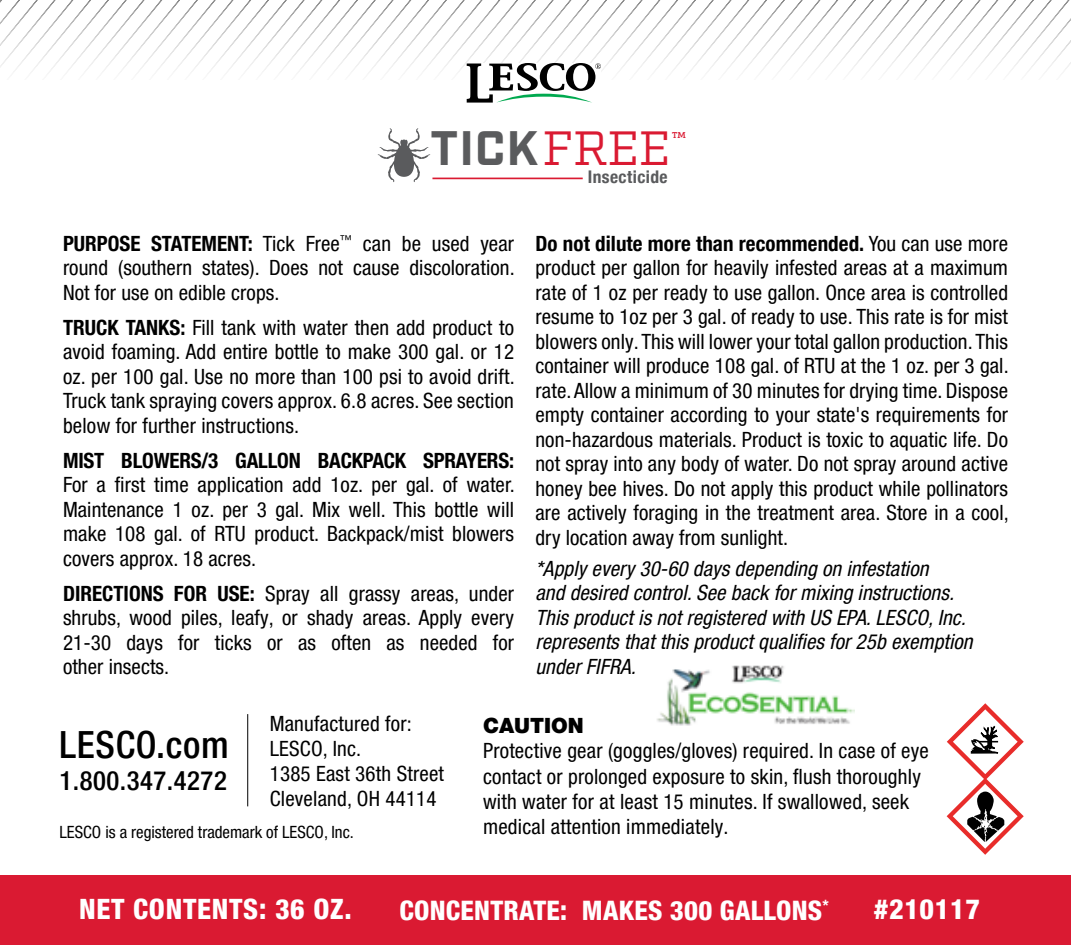
<style>
.page{position:relative;width:1071px;height:945px;background:#fff}
.page>*{position:absolute;margin:0;border:0;box-sizing:border-box;transform-origin:0 0}
.t1{font:700 48.3px "Industry";color:#5a5b5d}
.t2{font:500 condensed 37.45px "Helvetica Neue LT Pro";letter-spacing:.02em;color:#000}
.t3{font:800 condensed 28px "Helvetica Neue LT Pro";letter-spacing:.025em;color:#fff}
.t4{font:800 condensed 26.95px "Helvetica Neue LT Pro";letter-spacing:.01em;color:#fff}
.t5{font:500 condensed 26.6px "Helvetica Neue LT Pro";letter-spacing:.02em;color:#000}
.t6{font:condensed 21px/24.5px "Helvetica Neue LT Pro";letter-spacing:.01em;color:#000;text-align:justify}
.t7{font:italic condensed 21px/24.5px "Helvetica Neue LT Pro";letter-spacing:.005em;color:#000}
.t8{font:700 condensed 21px "Helvetica Neue LT Pro";letter-spacing:-.01em;color:#000}
.t9{font:900 21px "Helvetica Neue LT Pro";color:#000}
.t10{font:700 condensed 17.5px "Helvetica Neue";letter-spacing:.025em;color:#5a5b5d}
.t11{font:condensed 16.8px "Helvetica Neue LT Pro";color:#000}
.t12{font:800 condensed 15.75px "Helvetica Neue LT Pro";color:#fff}
.t13{font:600 8.4px "Metronic Slab Pro";color:#da1a32}
.s1{font-family:"Factoria";font-weight:400;font-size:47.95px;color:#da1a32}
.s2{font-weight:700}
</style>
<div class="page">
<svg style="left:0;top:0;width:1071px;height:103px"></svg>
<hr style="left:247px;top:714px;width:1px;height:92px;background:#000">
<hr style="left:432px;top:178px;width:151px;height:1px;background:#da1a32">
<svg style="left:378px;top:128px;width:52px;height:54px"></svg>
<svg style="left:467px;top:63px;width:134px;height:40px"></svg>
<div style="left:0;top:876px;width:1071px;height:69px;background:#da1a32"></div>
<svg style="left:947px;top:704px;width:77px;height:151px"></svg>
<img style="left:657px;top:665px;width:198px;height:60px">
<h1 class="t1" style="left:430px;top:119px;width:242px">TICK<span class="s1">FREE</span></h1>
<p class="t10" style="left:588px;top:162px;width:81px">Insecticide</p>
<p class="t13" style="left:672px;top:129px;width:15px">TM</p>
<p class="t6" style="left:63px;top:231px;width:453px"><span class="s2">PURPOSE STATEMENT:</span> Tick Free<sup>™</sup> can be used year round (southern states). Does not cause discoloration.<br>Not for use on edible crops.</p>
<p class="t6" style="left:63px;top:315px;width:453px"><span class="s2">TRUCK TANKS:</span> Fill tank with water then add product to avoid foaming. Add entire bottle to make 300 gal. or 12 oz. per 100 gal. Use no more than 100 psi to avoid drift.<br>Truck tank spraying covers approx. 6.8 acres. See section below for further instructions.</p>
<p class="t8" style="left:63px;top:448px;width:453px">MIST BLOWERS/3 GALLON BACKPACK SPRAYERS:</p>
<p class="t6" style="left:63px;top:472px;width:453px">For a first time application add 1oz. per gal. of water.<br>Maintenance 1 oz. per 3 gal. Mix well. This bottle will make 108 gal. of RTU product. Backpack/mist blowers covers approx. 18 acres.</p>
<p class="t6" style="left:63px;top:581px;width:453px"><span class="s2">DIRECTIONS FOR USE:</span> Spray all grassy areas, under shrubs, wood piles, leafy, or shady areas. Apply every 21-30 days for ticks or as often as needed for other insects.</p>
<p class="t6" style="left:536px;top:231px;width:475px"><span class="s2">Do not dilute more than recommended.</span> You can use more product per gallon for heavily infested areas at a maximum rate of 1 oz per ready to use gallon. Once area is controlled resume to 1oz per 3 gal. of ready to use. This rate is for mist blowers only. This will lower your total gallon production. This container will produce 108 gal. of RTU at the 1 oz. per 3 gal. rate. Allow a minimum of 30 minutes for drying time. Dispose empty container according to your state's requirements for non-hazardous materials. Product is toxic to aquatic life. Do not spray into any body of water. Do not spray around active honey bee hives. Do not apply this product while pollinators are actively foraging in the treatment area. Store in a cool, dry location away from sunlight.</p>
<p class="t7" style="left:536px;top:556px;width:439px">*Apply every 30-60 days depending on infestation<br>and desired control. See back for mixing instructions.<br>This product is not registered with US EPA. LESCO, Inc. represents that this product qualifies for 25b exemption under FIFRA.</p>
<p class="t6" style="left:270px;top:711px;width:176px;text-align:left">Manufactured for:<br>LESCO, Inc.<br>1385 East 36th Street<br>Cleveland, OH 44114</p>
<p class="t11" style="left:60px;top:822px;width:296px">LESCO is a registered trademark of LESCO, Inc.</p>
<h2 class="t2" style="left:60px;top:722px;width:171px">LESCO.com</h2>
<p class="t5" style="left:60px;top:764px;width:169px">1.800.347.4272</p>
<p class="t9" style="left:483px;top:713px;width:102px">CAUTION</p>
<p class="t6" style="left:483px;top:738px;width:447px;text-align:left">Protective gear (goggles/gloves) required. In case of eye contact or prolonged exposure to skin, flush thoroughly with water for at least 15 minutes. If swallowed, seek medical attention immediately.</p>
<h3 class="t3" style="left:79px;top:892px;width:274px">NET CONTENTS: 36 OZ.</h3>
<p class="t4" style="left:399px;top:894px;width:424px">CONCENTRATE: MAKES 300 GALLONS</p>
<h3 class="t3" style="left:874px;top:892px;width:108px">#210117</h3>
<p class="t12" style="left:823px;top:896px;width:8px">*</p>
</div>
